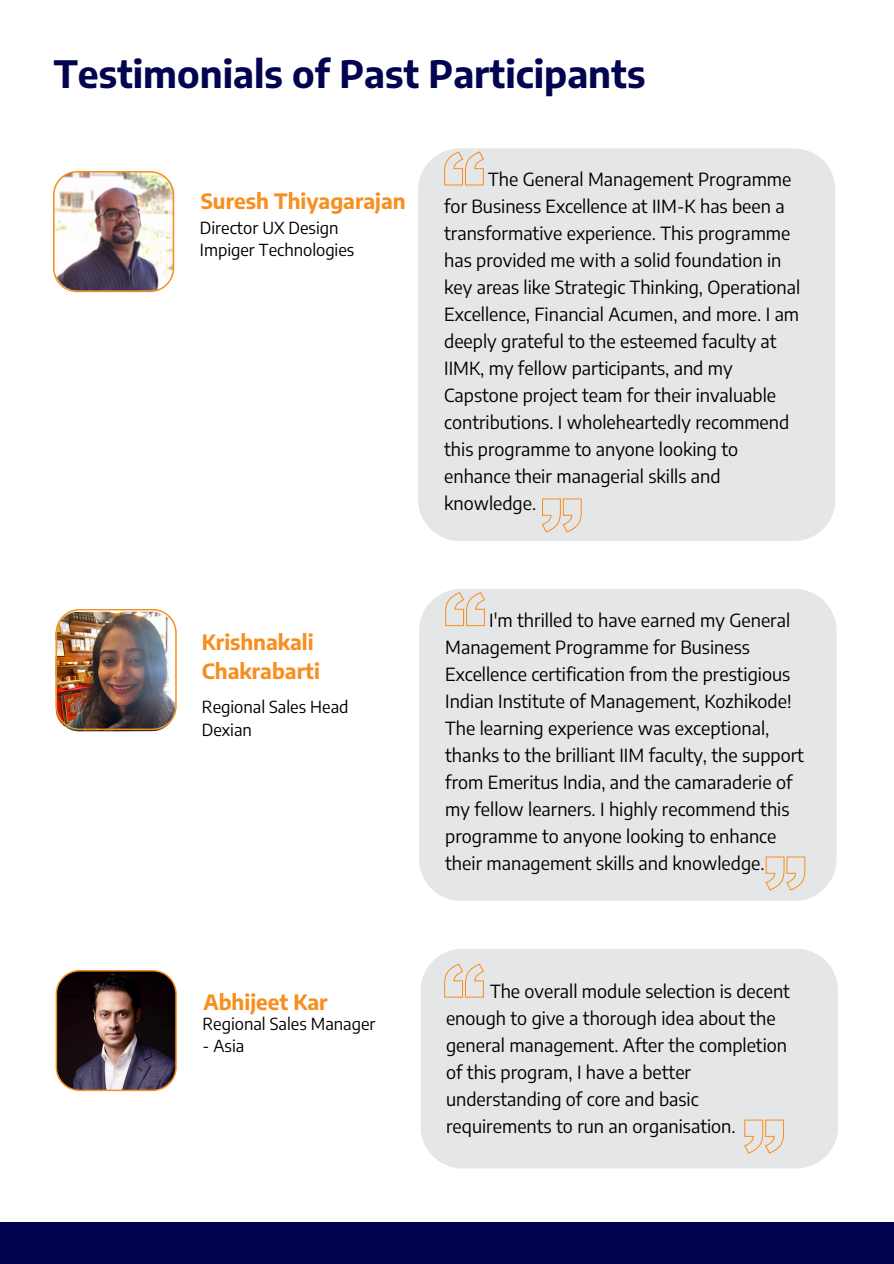
<style>
.page{position:relative;width:894px;height:1264px;background:#fff}
.page>*{position:absolute;margin:0;border:0;box-sizing:border-box;transform-origin:0 0}
.t1{font:700 37.5px "Encode Sans";color:#02044f}
.t2{font:700 21px/29.2px "Encode Sans";color:#f78e1e}
.t3{font:18px/27px "Encode Sans";color:#000}
.t4{font:16.5px "Encode Sans";color:#000}
</style>
<div class="page">
<div style="left:0;top:1221px;width:893px;height:42px;background:#02044f"></div>
<div style="left:418px;top:148px;width:417px;height:393px;background:#e5e6e7"></div>
<svg style="left:444px;top:151px;width:40px;height:34px"></svg>
<img style="left:53px;top:171px;width:121px;height:121px">
<svg style="left:541px;top:498px;width:40px;height:34px"></svg>
<div style="left:419px;top:589px;width:417px;height:311px;background:#e5e6e7"></div>
<svg style="left:445px;top:592px;width:40px;height:34px"></svg>
<img style="left:56px;top:609px;width:121px;height:121px">
<svg style="left:765px;top:856px;width:40px;height:34px"></svg>
<div style="left:421px;top:949px;width:416px;height:219px;background:#e5e6e7"></div>
<svg style="left:444px;top:963px;width:40px;height:34px"></svg>
<svg style="left:743px;top:1119px;width:40px;height:34px"></svg>
<svg style="left:56px;top:970px;width:121px;height:121px"></svg>
<p class="t1" style="left:54px;top:50px;width:593px">Testimonials of Past Participants</p>
<p class="t2" style="left:201px;top:186px;width:206px">Suresh Thiyagarajan</p>
<p class="t4" style="left:200px;top:217px;width:140px">Director UX Design</p>
<p class="t4" style="left:200px;top:239px;width:156px">Impiger Technologies</p>
<p class="t2" style="left:202px;top:626px;width:119px">Krishnakali<br>Chakrabarti</p>
<h2 class="t4" style="left:202px;top:696px;width:148px">Regional Sales Head</h2>
<p class="t4" style="left:202px;top:718px;width:52px">Dexian</p>
<h1 class="t3" style="left:444px;top:165px;width:357px;text-indent:44px">The General Management Programme for Business Excellence at IIM-K has been a transformative experience. This programme has provided me with a solid foundation in key areas like Strategic Thinking, Operational Excellence, Financial Acumen, and more. I am deeply grateful to the esteemed faculty at IIMK, my fellow participants, and my Capstone project team for their invaluable contributions. I wholeheartedly recommend this programme to anyone looking to enhance their managerial skills and knowledge.</h1>
<h2 class="t3" style="left:445px;top:605px;width:360px;text-indent:44px">I'm thrilled to have earned my General Management Programme for Business Excellence certification from the prestigious Indian Institute of Management, Kozhikode!<br>The learning experience was exceptional, thanks to the brilliant IIM faculty, the support from Emeritus India, and the camaraderie of my fellow learners. I highly recommend this programme to anyone looking to enhance their management skills and knowledge.</h2>
<p class="t2" style="left:203px;top:986px;width:126px">Abhijeet Kar</p>
<p class="t4" style="left:202px;top:1012px;width:174px">Regional Sales Manager</p>
<p class="t4" style="left:202px;top:1035px;width:43px">- Asia</p>
<p class="t3" style="left:446px;top:976px;width:345px;text-indent:44px">The overall module selection is decent enough to give a thorough idea about the general management. After the completion of this program, I have a better understanding of core and basic requirements to run an organisation.</p>
</div>
